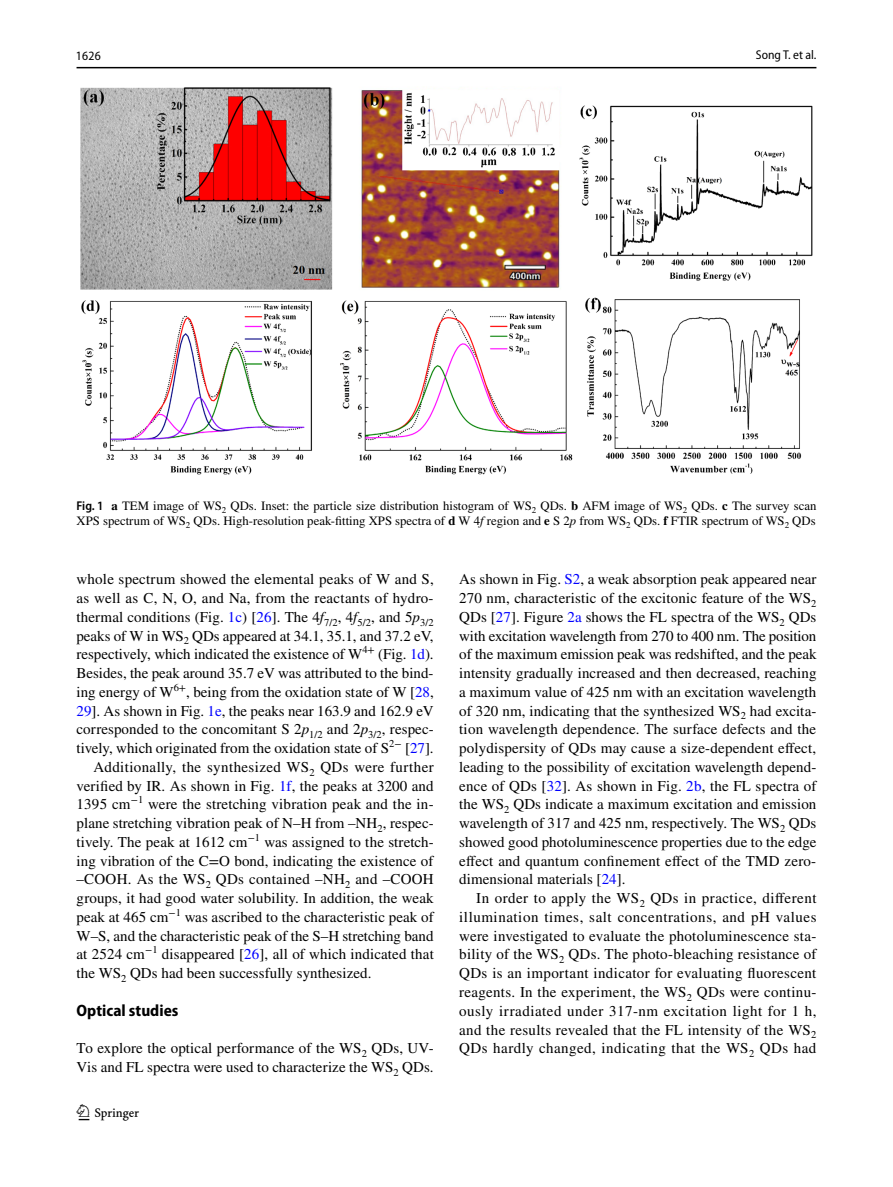
<style>
.page{position:relative;width:893px;height:1187px;background:#fff}
.page>*{position:absolute;margin:0;border:0;box-sizing:border-box;transform-origin:0 0}
.t1{font:22.5px "Springnew Regular 2";color:#000}
.t2{font:700 semi-condensed 16.5px "Myriad Pro";color:#000}
.t3{font:15px/18.8px "STIX";letter-spacing:.005em;color:#000;text-align:justify}
.t4{font:15px "STIX";letter-spacing:.025em;color:#000}
.t5{font:12.75px/15px "STIX";color:#000}
.t6{font:12.75px "Myriad Pro Semi Cn 2";color:#000}
.t7{font:semi-condensed 12.75px "Myriad Pro";color:#000}
.s1{font-family:"Myriad Pro";font-weight:600;font-stretch:semi-condensed}
.s2{font-weight:700}
.s3{font-style:italic}
.s4{color:#00f}
</style>
<div class="page">
<hr style="left:77px;top:67px;width:739px;height:1px;background:#000">
<img style="left:81px;top:87px;width:731px;height:387px">
<p class="t7" style="left:76px;top:49px;width:26px">1626</p>
<p class="t6" style="left:756px;top:48px;width:62px">Song T. et al.</p>
<p class="t5" style="left:77px;top:498px;width:741px"><span class="s1">Fig. 1</span> <span class="s2">a</span> TEM image of WS<sub>2</sub> QDs. Inset: the particle size distribution histogram of WS<sub>2</sub> QDs. <span class="s2">b</span> AFM image of WS<sub>2</sub> QDs. <span class="s2">c</span> The survey scan<br>XPS spectrum of WS<sub>2</sub> QDs. High-resolution peak-fitting XPS spectra of <span class="s2">d</span> W 4<span class="s3">f</span> region and <span class="s2">e</span> S 2<span class="s3">p</span> from WS<sub>2</sub> QDs. <span class="s2">f</span> FTIR spectrum of WS<sub>2</sub> QDs</p>
<p class="t3" style="left:77px;top:571px;width:359px">whole spectrum showed the elemental peaks of W and S,</p>
<p class="t3" style="left:77px;top:589px;width:359px">as well as C, N, O, and Na, from the reactants of hydro-</p>
<p class="t3" style="left:77px;top:608px;width:359px">thermal conditions (Fig. <span class="s4">1c</span>) [<span class="s4">26</span>]. The 4<span class="s3">f</span><sub>7/2</sub>, 4<span class="s3">f</span><sub>5/2</sub>, and 5<span class="s3">p</span><sub>3/2</sub></p>
<p class="t3" style="left:77px;top:627px;width:359px">peaks of W in WS<sub>2</sub> QDs appeared at 34.1, 35.1, and 37.2 eV,</p>
<p class="t3" style="left:77px;top:646px;width:359px">respectively, which indicated the existence of W<sup>4+</sup> (Fig. <span class="s4">1d</span>).</p>
<p class="t3" style="left:77px;top:664px;width:358px">Besides, the peak around 35.7 eV was attributed to the bind-</p>
<p class="t3" style="left:77px;top:683px;width:359px">ing energy of W<sup>6+</sup>, being from the oxidation state of W [<span class="s4">28</span>,</p>
<p class="t3" style="left:77px;top:702px;width:359px"><span class="s4">29</span>]. As shown in Fig. <span class="s4">1e</span>, the peaks near 163.9 and 162.9 eV</p>
<p class="t3" style="left:77px;top:721px;width:359px">corresponded to the concomitant S 2<span class="s3">p</span><sub>1/2</sub> and 2<span class="s3">p</span><sub>3/2</sub>, respec-</p>
<p class="t3" style="left:77px;top:739px;width:359px">tively, which originated from the oxidation state of S<sup>2−</sup> [<span class="s4">27</span>].</p>
<p class="t4" style="left:94px;top:756px;width:342px">Additionally, the synthesized WS<sub>2</sub> QDs were further</p>
<p class="t3" style="left:77px;top:777px;width:359px">verified by IR. As shown in Fig. <span class="s4">1f</span>, the peaks at 3200 and</p>
<p class="t3" style="left:77px;top:796px;width:359px">1395 cm<sup>−1</sup> were the stretching vibration peak and the in-</p>
<p class="t3" style="left:77px;top:814px;width:359px">plane stretching vibration peak of N–H from –NH<sub>2</sub>, respec-</p>
<p class="t3" style="left:77px;top:833px;width:359px">tively. The peak at 1612 cm<sup>−1</sup> was assigned to the stretch-</p>
<p class="t3" style="left:77px;top:852px;width:358px">ing vibration of the C=O bond, indicating the existence of</p>
<p class="t3" style="left:77px;top:871px;width:359px">–COOH. As the WS<sub>2</sub> QDs contained –NH<sub>2</sub> and –COOH</p>
<p class="t3" style="left:77px;top:889px;width:359px">groups, it had good water solubility. In addition, the weak</p>
<p class="t3" style="left:77px;top:908px;width:359px">peak at 465 cm<sup>−1</sup> was ascribed to the characteristic peak of</p>
<p class="t3" style="left:77px;top:927px;width:358px">W–S, and the characteristic peak of the S–H stretching band</p>
<p class="t3" style="left:77px;top:946px;width:359px">at 2524 cm<sup>−1</sup> disappeared [<span class="s4">26</span>], all of which indicated that</p>
<p class="t3" style="left:77px;top:964px;width:296px">the WS<sub>2</sub> QDs had been successfully synthesized.</p>
<p class="t2" style="left:77px;top:1000px;width:103px">Optical studies</p>
<p class="t3" style="left:77px;top:1039px;width:359px">To explore the optical performance of the WS<sub>2</sub> QDs, UV-<br>Vis and FL spectra were used to characterize the WS<sub>2</sub> QDs.</p>
<h1 class="t1" style="left:79px;top:1104px;width:62px">1 3</h1>
<p class="t3" style="left:459px;top:571px;width:359px">As shown in Fig. <span class="s4">S2</span>, a weak absorption peak appeared near 270 nm, characteristic of the excitonic feature of the WS<sub>2<br></sub>QDs [<span class="s4">27</span>]. Figure <span class="s4">2a</span> shows the FL spectra of the WS<sub>2</sub> QDs with excitation wavelength from 270 to 400 nm. The position of the maximum emission peak was redshifted, and the peak intensity gradually increased and then decreased, reaching a maximum value of 425 nm with an excitation wavelength of 320 nm, indicating that the synthesized WS<sub>2</sub> had excita&shy;tion wavelength dependence. The surface defects and the polydispersity of QDs may cause a size-dependent effect, leading to the possibility of excitation wavelength depend&shy;ence of QDs [<span class="s4">32</span>]. As shown in Fig. <span class="s4">2b</span>, the FL spectra of the WS<sub>2</sub> QDs indicate a maximum excitation and emission wavelength of 317 and 425 nm, respectively. The WS<sub>2</sub> QDs showed good photoluminescence properties due to the edge effect and quantum confinement effect of the TMD zero&shy;dimensional materials [<span class="s4">24</span>].</p>
<p class="t3" style="left:459px;top:889px;width:359px;text-indent:17px">In order to apply the WS<sub>2</sub> QDs in practice, different illumination times, salt concentrations, and pH values were investigated to evaluate the photoluminescence sta&shy;bility of the WS<sub>2</sub> QDs. The photo-bleaching resistance of QDs is an important indicator for evaluating fluorescent reagents. In the experiment, the WS<sub>2</sub> QDs were continu&shy;ously irradiated under 317-nm excitation light for 1 h, and the results revealed that the FL intensity of the WS<sub>2<br></sub>QDs hardly changed, indicating that the WS<sub>2</sub> QDs had</p>
</div>
